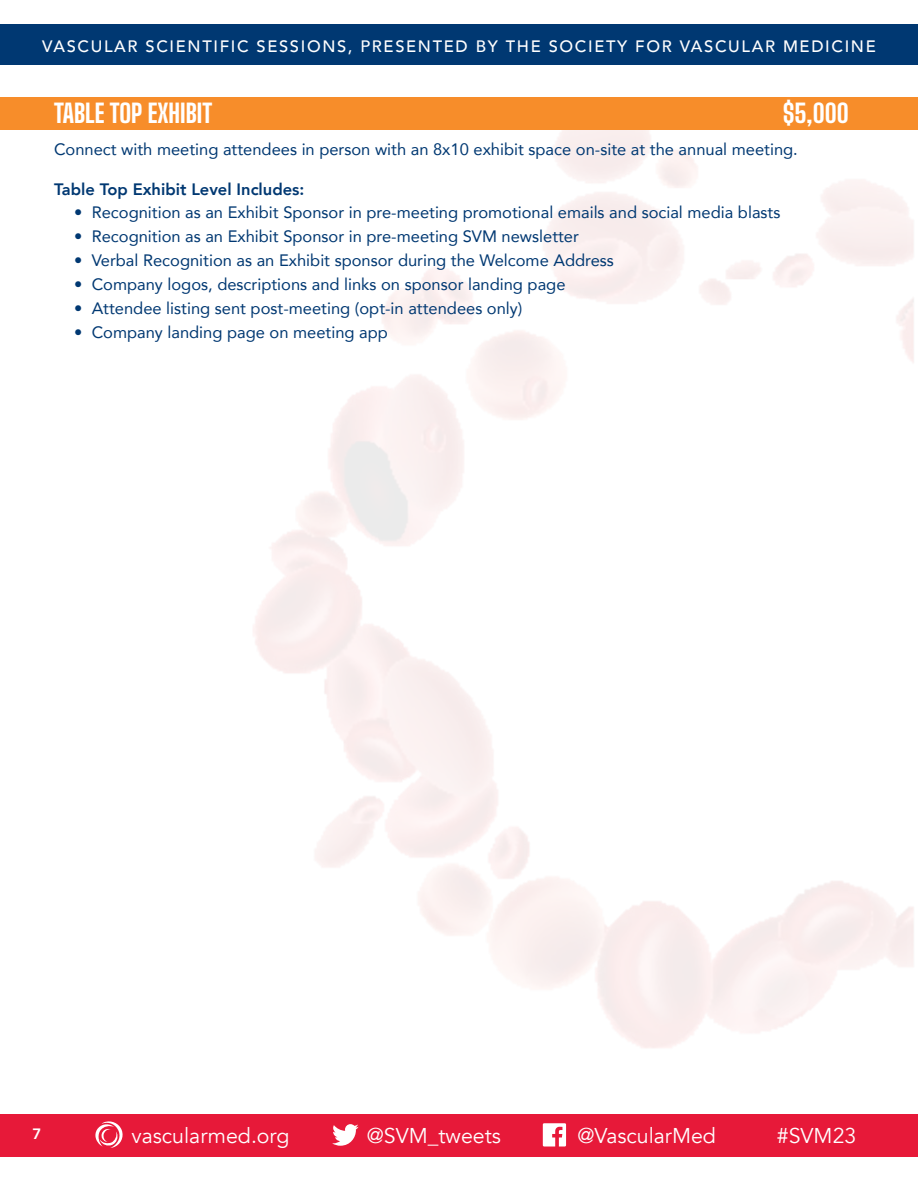
<style>
.page{position:relative;width:918px;height:1188px;background:#fff}
.page>*{position:absolute;margin:0;border:0;box-sizing:border-box;transform-origin:0 0}
.t1{font:100 25.5px "Big Shoulders Display";color:#fff}
.t2{font:21.3px "Avenir";color:#fff}
.t3{font:16.5px "Avenir";color:#003872}
.t4{font:500 16.5px "Avenir";letter-spacing:.1em;color:#fff}
.t5{font:800 16.5px "Avenir";color:#003872}
.t6{font:800 15px "Avenir";color:#fff}
</style>
<div class="page">
<div style="left:0;top:1114px;width:918px;height:43px;background:#e71939"></div>
<div style="left:0;top:24px;width:918px;height:41px;background:#003872"></div>
<svg style="left:543px;top:1123px;width:23px;height:24px"></svg>
<svg style="left:332px;top:1124px;width:27px;height:22px"></svg>
<svg style="left:95px;top:1121px;width:28px;height:27px"></svg>
<div style="left:0;top:97px;width:918px;height:33px;background:#f78d2a"></div>
<p class="t4" style="left:42px;top:32px;width:835px">VASCULAR SCIENTIFIC SESSIONS, PRESENTED BY THE SOCIETY FOR VASCULAR MEDICINE</p>
<h1 class="t1" style="left:54px;top:96px;width:160px">TABLE TOP EXHIBIT</h1>
<h1 class="t1" style="left:783px;top:96px;width:67px">$5,000</h1>
<p class="t3" style="left:54px;top:136px;width:745px">Connect with meeting attendees in person with an 8x10 exhibit space on-site at the annual meeting.</p>
<p class="t5" style="left:54px;top:176px;width:252px">Table Top Exhibit Level Includes:</p>
<p class="t3" style="left:74px;top:200px;width:708px">• Recognition as an Exhibit Sponsor in pre-meeting promotional emails and social media blasts</p>
<p class="t3" style="left:74px;top:223px;width:506px">• Recognition as an Exhibit Sponsor in pre-meeting SVM newsletter</p>
<p class="t3" style="left:74px;top:247px;width:541px">• Verbal Recognition as an Exhibit sponsor during the Welcome Address</p>
<p class="t3" style="left:74px;top:271px;width:493px">• Company logos, descriptions and links on sponsor landing page</p>
<p class="t3" style="left:74px;top:295px;width:450px">• Attendee listing sent post-meeting (opt-in attendees only)</p>
<p class="t3" style="left:74px;top:319px;width:315px">• Company landing page on meeting app</p>
<p class="t6" style="left:32px;top:1122px;width:10px">7</p>
<p class="t2" style="left:131px;top:1123px;width:159px">vascularmed.org</p>
<p class="t2" style="left:367px;top:1123px;width:136px">@SVM_tweets</p>
<p class="t2" style="left:577px;top:1123px;width:140px">@VascularMed</p>
<p class="t2" style="left:777px;top:1123px;width:81px">#SVM23</p>
</div>
